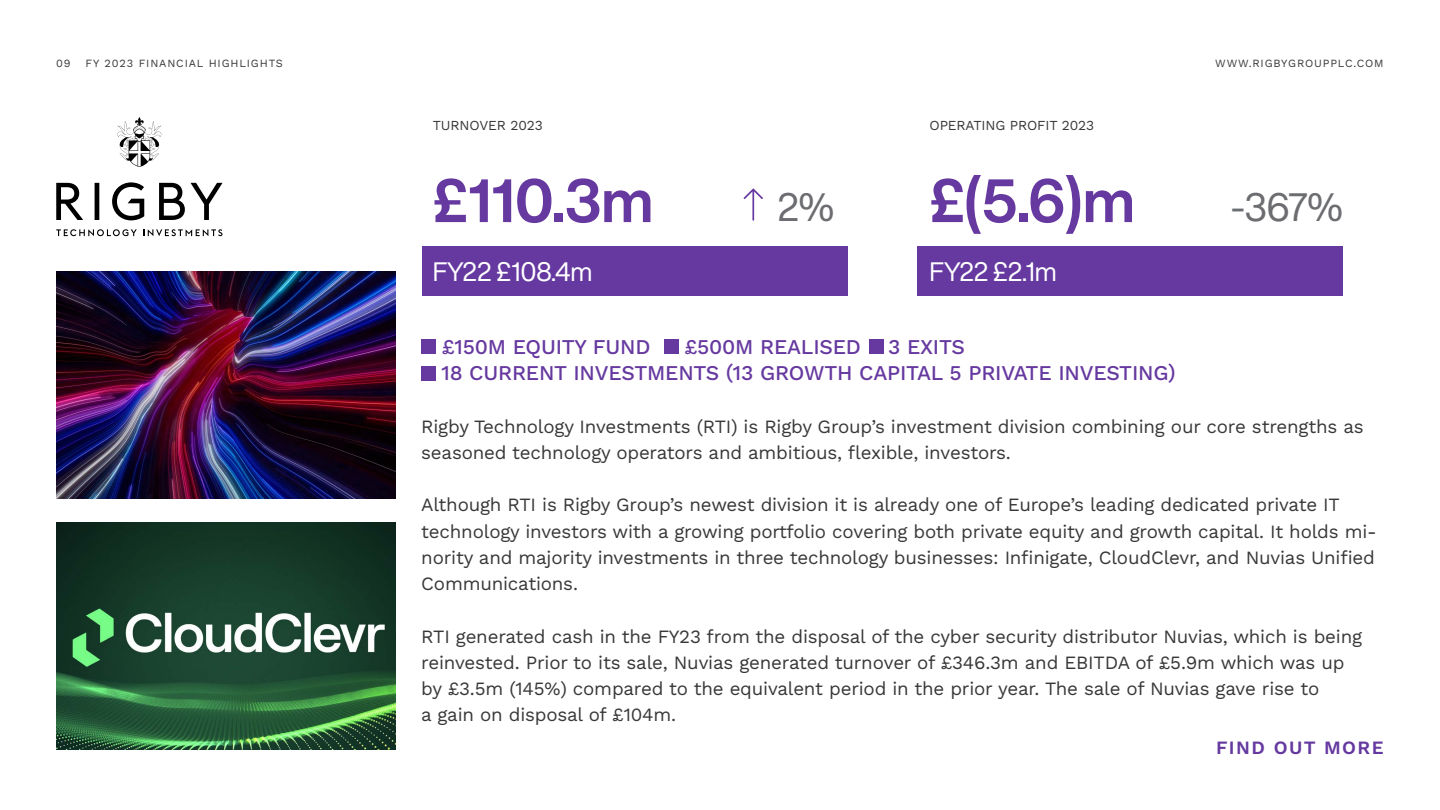
<style>
.page{position:relative;width:1440px;height:810px;background:#fff}
.page>*{position:absolute;margin:0;border:0;box-sizing:border-box;transform-origin:0 0}
.t1{font:700 60px "Helvetica Now Display";color:#6639a0}
.Heading_1{font:38.92px "Helvetica Now Display";color:#6c6d70}
.Heading_1-2{font:26.25px "Helvetica Now Display";color:#fff}
.Heading_1-3{font:500 21px "Work Sans";letter-spacing:-.01em;color:#6639a0}
.Heading_1-4{font:600 18.83px "Work Sans";letter-spacing:.075em;color:#6639a0}
.Heading_1-5{font:18.75px/26.2px "Work Sans";letter-spacing:-.01em;color:#383839}
.Heading_1-6{font:13.73px "Work Sans";letter-spacing:-.01em;color:#383839}
.Heading_1-7{font:11.02px "Work Sans";letter-spacing:.075em;color:#383839}
</style>
<div class="page">
<img style="left:56px;top:272px;width:339px;height:226px">
<img style="left:56px;top:523px;width:339px;height:226px">
<div style="left:918px;top:246px;width:425px;height:49px;background:#6639a0"></div>
<div style="left:422px;top:246px;width:425px;height:49px;background:#6639a0"></div>
<svg style="left:744px;top:188px;width:19px;height:33px"></svg>
<svg style="left:56px;top:182px;width:167px;height:38px"></svg>
<svg style="left:117px;top:117px;width:45px;height:50px"></svg>
<svg style="left:56px;top:229px;width:81px;height:7px"></svg>
<svg style="left:143px;top:229px;width:80px;height:7px"></svg>
<div style="left:421px;top:339px;width:15px;height:15px;background:#6639a0"></div>
<div style="left:421px;top:366px;width:15px;height:15px;background:#6639a0"></div>
<div style="left:870px;top:339px;width:14px;height:15px;background:#6639a0"></div>
<div style="left:664px;top:339px;width:15px;height:15px;background:#6639a0"></div>
<p class="Heading_1-7" style="left:56px;top:54px;width:16px">09</p>
<p class="Heading_1-7" style="left:86px;top:54px;width:199px">FY 2023 FINANCIAL HIGHLIGHTS</p>
<p class="Heading_1-7" style="left:1215px;top:54px;width:170px">WWW.RIGBYGROUPPLC.COM</p>
<p class="Heading_1-6" style="left:433px;top:115px;width:112px">TURNOVER 2023</p>
<p class="Heading_1-6" style="left:930px;top:115px;width:166px">OPERATING PROFIT 2023</p>
<p class="t1" style="left:433px;top:159px;width:222px">£110.3m</p>
<p class="Heading_1" style="left:778px;top:181px;width:58px">2%</p>
<p class="t1" style="left:930px;top:159px;width:206px">£(5.6)m</p>
<p class="Heading_1" style="left:1231px;top:181px;width:113px">-367%</p>
<p class="Heading_1-2" style="left:433px;top:253px;width:161px">FY22 £108.4m</p>
<p class="Heading_1-2" style="left:930px;top:253px;width:129px">FY22 £2.1m</p>
<p class="Heading_1-3" style="left:442px;top:331px;width:210px">£150M EQUITY FUND</p>
<p class="Heading_1-3" style="left:684px;top:331px;width:178px">£500M REALISED</p>
<p class="Heading_1-3" style="left:888px;top:331px;width:78px">3 EXITS</p>
<p class="Heading_1-3" style="left:441px;top:357px;width:736px">18 CURRENT INVESTMENTS (13 GROWTH CAPITAL 5 PRIVATE INVESTING)</p>
<p class="Heading_1-5" style="left:421px;top:412px;width:944px">Rigby Technology Investments (RTI) is Rigby Group’s investment division combining our core strengths as seasoned technology operators and ambitious, flexible, investors.</p>
<p class="Heading_1-5" style="left:421px;top:491px;width:957px">Although RTI is Rigby Group’s newest division it is already one of Europe’s leading dedicated private IT technology investors with a growing portfolio covering both private equity and growth capital. It holds mi&shy;nority and majority investments in three technology businesses: Infinigate, CloudClevr, and Nuvias Unified Communications.</p>
<p class="Heading_1-5" style="left:421px;top:622px;width:942px">RTI generated cash in the FY23 from the disposal of the cyber security distributor Nuvias, which is being reinvested. Prior to its sale, Nuvias generated turnover of £346.3m and EBITDA of £5.9m which was up</p>
<p class="Heading_1-5" style="left:421px;top:675px;width:899px">by £3.5m (145%) compared to the equivalent period in the prior year. The sale of Nuvias gave rise to</p>
<p class="Heading_1-5" style="left:421px;top:701px;width:256px">a gain on disposal of £104m.</p>
<p class="Heading_1-4" style="left:1216px;top:733px;width:169px">FIND OUT MORE</p>
</div>
